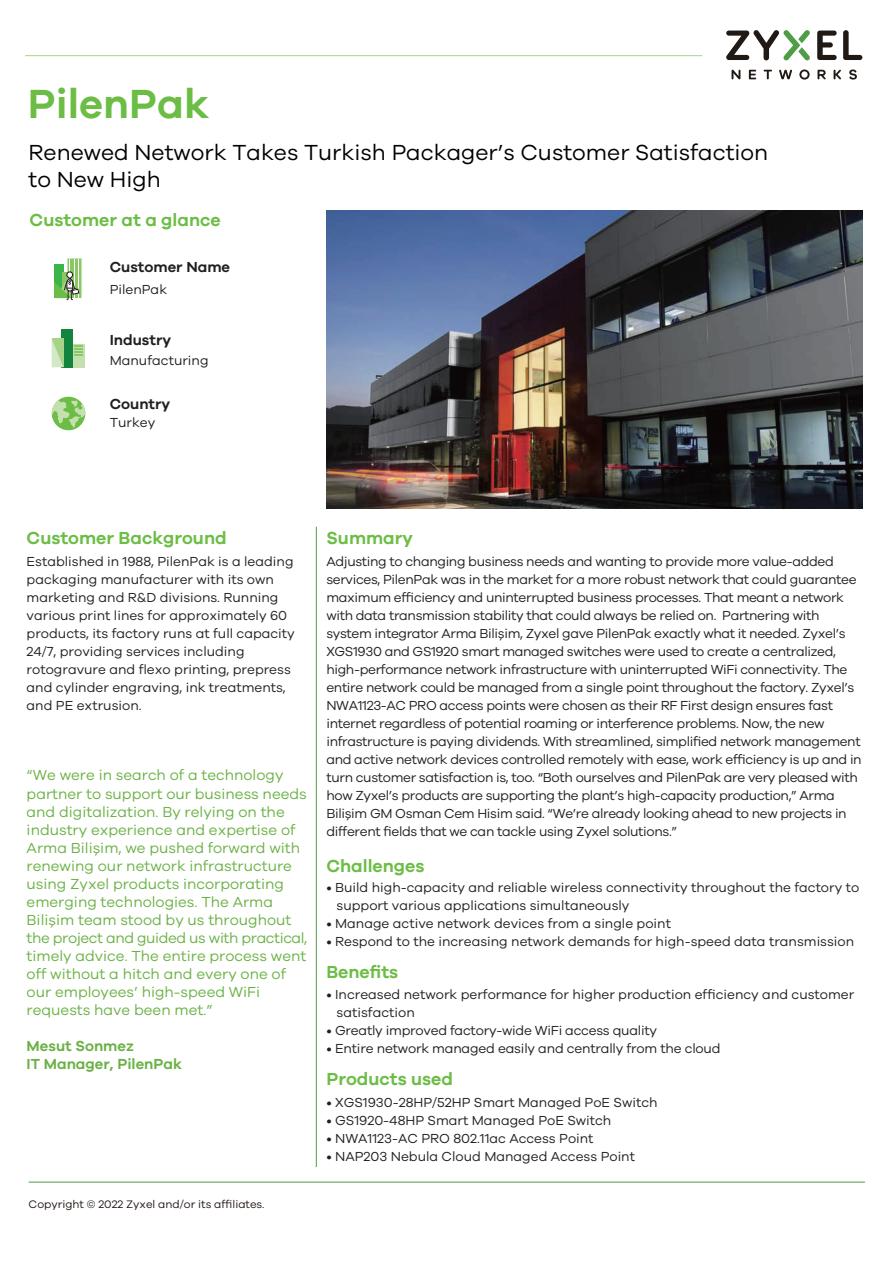
<style>
.page{position:relative;width:893px;height:1263px;background:#fff}
.page>*{position:absolute;margin:0;border:0;box-sizing:border-box;transform-origin:0 0}
.t1{font:600 42px "Galano Grotesque";color:#6cbd45}
.t2{font:22.5px/27px "Galano Grotesque";color:#030303}
.t3{font:600 18px "Galano Grotesque";color:#6cbd45}
.t4{font:15px/18px "Galano Grotesque";color:#6bb246}
.t5{font:600 15px/18px "Galano Grotesque";color:#6bb246}
.t6{font:600 15px "Galano Grotesque";color:#231f20}
.t7{font:13.5px/18px "Galano Grotesque";letter-spacing:-.025em;color:#231f20}
.t8{font:13.5px/18px "Galano Grotesque";color:#231f20}
.t9{font:11.25px "Galano Grotesque";color:#211814}
</style>
<div class="page">
<div style="left:61px;top:329px;width:12px;height:38px;background:#13843e"></div>
<div style="left:73px;top:344px;width:11px;height:23px;background:#c3e0ae"></div>
<svg style="left:52px;top:339px;width:11px;height:28px"></svg>
<svg style="left:74px;top:345px;width:9px;height:11px"></svg>
<svg style="left:54px;top:258px;width:28px;height:42px"></svg>
<svg style="left:51px;top:396px;width:35px;height:35px"></svg>
<img style="left:326px;top:210px;width:536px;height:298px">
<svg style="left:731px;top:70px;width:9px;height:9px"></svg>
<svg style="left:749px;top:70px;width:7px;height:9px"></svg>
<svg style="left:764px;top:70px;width:8px;height:9px"></svg>
<svg style="left:779px;top:70px;width:13px;height:9px"></svg>
<svg style="left:799px;top:69px;width:11px;height:11px"></svg>
<svg style="left:834px;top:70px;width:7px;height:9px"></svg>
<svg style="left:849px;top:69px;width:8px;height:11px"></svg>
<svg style="left:817px;top:70px;width:9px;height:9px"></svg>
<svg style="left:843px;top:30px;width:19px;height:30px"></svg>
<svg style="left:817px;top:31px;width:20px;height:29px"></svg>
<svg style="left:726px;top:30px;width:84px;height:30px"></svg>
<hr style="left:25px;top:55px;width:677px;height:1px;background:#a7d389">
<hr style="left:316px;top:527px;width:1px;height:640px;background:#4f9d46">
<hr style="left:29px;top:1182px;width:836px;height:1px;background:#4f9d46">
<h1 class="t1" style="left:28px;top:79px;width:183px">PilenPak</h1>
<h2 class="t2" style="left:28px;top:138px;width:741px">Renewed Network Takes Turkish Packager’s Customer Satisfaction to New High</h2>
<h3 class="t3" style="left:30px;top:209px;width:193px">Customer at a glance</h3>
<p class="t6" style="left:110px;top:258px;width:122px">Customer Name</p>
<p class="t8" style="left:110px;top:280px;width:59px">PilenPak</p>
<p class="t6" style="left:110px;top:331px;width:63px">Industry</p>
<p class="t8" style="left:110px;top:351px;width:100px">Manufacturing</p>
<p class="t6" style="left:110px;top:395px;width:62px">Country</p>
<p class="t7" style="left:110px;top:413px;width:47px">Turkey</p>
<h3 class="t3" style="left:27px;top:527px;width:202px">Customer Background</h3>
<p class="t8" style="left:27px;top:552px;width:270px">Established in 1988, PilenPak is a leading packaging manufacturer with its own marketing and R&amp;D divisions. Running various print lines for approximately 60 products, its factory runs at full capacity 24/7, providing services including rotogravure and flexo printing, prepress and cylinder engraving, ink treatments, and PE extrusion.</p>
<p class="t4" style="left:27px;top:766px;width:282px">“We were in search of a technology partner to support our business needs and digitalization. By relying on the industry experience and expertise of Arma Bilişim, we pushed forward with renewing our network infrastructure using Zyxel products incorporating emerging technologies. The Arma Bilişim team stood by us throughout the project and guided us with practical, timely advice. The entire process went off without a hitch and every one of our employees’ high-speed WiFi requests have been met.”</p>
<p class="t5" style="left:27px;top:1036px;width:157px">Mesut Sonmez<br>IT Manager, PilenPak</p>
<p class="t9" style="left:29px;top:1197px;width:237px">Copyright © 2022 Zyxel and/or its affiliates.</p>
<h3 class="t3" style="left:326px;top:527px;width:88px">Summary</h3>
<p class="t7" style="left:326px;top:552px;width:537px">Adjusting to changing business needs and wanting to provide more value-added services, PilenPak was in the market for a more robust network that could guarantee maximum efficiency and uninterrupted business processes. That meant a network with data transmission stability that could always be relied on. Partnering with system integrator Arma Bilişim, Zyxel gave PilenPak exactly what it needed. Zyxel’s XGS1930 and GS1920 smart managed switches were used to create a centralized, high-performance network infrastructure with uninterrupted WiFi connectivity. The entire network could be managed from a single point throughout the factory. Zyxel’s NWA1123-AC PRO access points were chosen as their RF First design ensures fast internet regardless of potential roaming or interference problems. Now, the new infrastructure is paying dividends. With streamlined, simplified network management and active network devices controlled remotely with ease, work efficiency is up and in turn customer satisfaction is, too. “Both ourselves and PilenPak are very pleased with how Zyxel’s products are supporting the plant’s high-capacity production,” Arma Bilişim GM Osman Cem Hisim said. “We’re already looking ahead to new projects in different fields that we can tackle using Zyxel solutions.”</p>
<h3 class="t3" style="left:326px;top:855px;width:100px">Challenges</h3>
<p class="t8" style="left:337px;top:878px;width:524px;text-indent:-10px">• Build high-capacity and reliable wireless connectivity throughout the factory to support various applications simultaneously</p>
<p class="t8" style="left:326px;top:914px;width:346px">• Manage active network devices from a single point</p>
<p class="t8" style="left:326px;top:932px;width:529px">• Respond to the increasing network demands for high-speed data transmission</p>
<h3 class="t3" style="left:326px;top:961px;width:73px">Benefits</h3>
<p class="t8" style="left:337px;top:985px;width:519px;text-indent:-10px">• Increased network performance for higher production efficiency and customer satisfaction</p>
<p class="t7" style="left:326px;top:1021px;width:332px">• Greatly improved factory-wide WiFi access quality</p>
<p class="t7" style="left:326px;top:1039px;width:396px">• Entire network managed easily and centrally from the cloud</p>
<h3 class="t3" style="left:326px;top:1068px;width:128px">Products used</h3>
<p class="t8" style="left:326px;top:1093px;width:333px">• XGS1930-28HP/52HP Smart Managed PoE Switch</p>
<p class="t8" style="left:326px;top:1111px;width:286px">• GS1920-48HP Smart Managed PoE Switch</p>
<p class="t8" style="left:326px;top:1129px;width:269px">• NWA1123-AC PRO 802.11ac Access Point</p>
<p class="t8" style="left:326px;top:1147px;width:310px">• NAP203 Nebula Cloud Managed Access Point</p>
</div>
